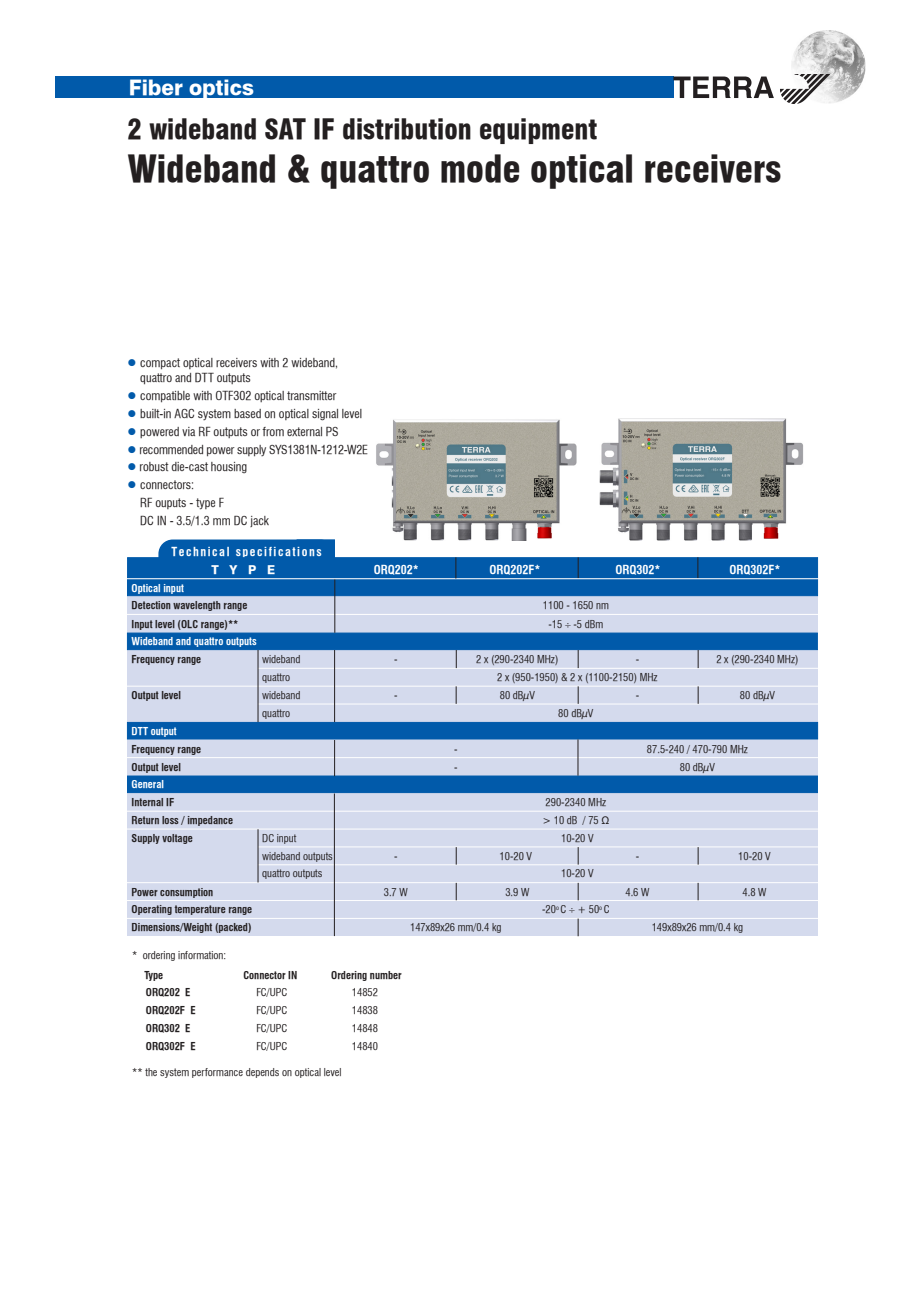
<style>
.page{position:relative;width:919px;height:1289px;background:#fff}
.page>*{position:absolute;margin:0;border:0;box-sizing:border-box;transform-origin:0 0}
.t1{font:900 36px "Helvetica LT Condensed";color:#231f20}
.t2{font:900 27px "Helvetica LT Condensed";color:#231f20}
.t3{font:21px "Helvetica Heavy Baltic";color:#fff}
.Apskr{font:12px "Helvetica LT Condensed";color:#231f20}
.t4{font:700 12px "Helvetica LT Condensed";color:#fff}
.t5{font:700 12px "Helvetica LT Condensed";letter-spacing:.13em;color:#fff}
.t6{font:12px "Helvetica Heavy Baltic";color:#fff}
.Times-rs{font:10.5px "Helvetica LT Condensed";color:#231f20}
.Times-rs-2{font:700 10.5px "Helvetica LT Condensed";color:#231f20}
.t7{font:700 10.5px "Helvetica LT Condensed";color:#fff}
.s1{color:#015aaa}
.s2{font-family:"Arial"}
</style>
<div class="page">
<div style="left:127px;top:562px;width:691px;height:374px;background:#d4daed"></div>
<img style="left:376px;top:419px;width:200px;height:121px">
<div style="left:55px;top:77px;width:619px;height:21px;background:#015aaa"></div>
<img style="left:791px;top:30px;width:74px;height:73px">
<img style="left:674px;top:74px;width:155px;height:30px">
<div style="left:127px;top:578px;width:690px;height:18px;background:#015aaa;border:1px solid #015aaa"></div>
<div style="left:127px;top:632px;width:690px;height:18px;background:#015aaa;border:1px solid #015aaa"></div>
<div style="left:127px;top:775px;width:690px;height:18px;background:#015aaa;border:1px solid #015aaa"></div>
<div style="left:127px;top:722px;width:691px;height:17px;background:#015aaa"></div>
<hr style="left:126px;top:614px;width:692px;height:1px;background:#fff">
<div style="left:296px;top:539px;width:39px;height:35px;background:#015aaa;border:1px solid #015aaa"></div>
<div style="left:159px;top:540px;width:175px;height:33px;background:#015aaa;border-radius:14px"></div>
<div style="left:158px;top:539px;width:177px;height:35px;border:2px solid #015aaa;border-radius:14px"></div>
<div style="left:127px;top:557px;width:690px;height:21px;background:#015aaa;border:1px solid #015aaa"></div>
<hr style="left:258px;top:668px;width:560px;height:1px;background:#fff">
<hr style="left:119px;top:686px;width:699px;height:1px;background:#fff">
<hr style="left:258px;top:703px;width:560px;height:1px;background:#fff">
<hr style="left:119px;top:757px;width:699px;height:1px;background:#fff">
<hr style="left:122px;top:811px;width:696px;height:1px;background:#fff">
<hr style="left:122px;top:828px;width:696px;height:1px;background:#fff">
<hr style="left:258px;top:846px;width:560px;height:1px;background:#fff">
<hr style="left:258px;top:864px;width:560px;height:1px;background:#fff">
<hr style="left:113px;top:882px;width:705px;height:1px;background:#fff">
<hr style="left:113px;top:900px;width:705px;height:1px;background:#fff">
<hr style="left:113px;top:918px;width:705px;height:1px;background:#fff">
<hr style="left:334px;top:578px;width:1px;height:54px;background:#231f20">
<hr style="left:334px;top:650px;width:1px;height:72px;background:#231f20">
<hr style="left:334px;top:740px;width:1px;height:36px;background:#231f20">
<hr style="left:334px;top:793px;width:1px;height:143px;background:#231f20">
<hr style="left:258px;top:829px;width:1px;height:53px;background:#231f20">
<hr style="left:258px;top:650px;width:1px;height:72px;background:#231f20">
<svg style="left:578px;top:557px;width:1px;height:21px"></svg>
<svg style="left:697px;top:557px;width:1px;height:21px"></svg>
<hr style="left:124px;top:578px;width:694px;height:1px;background:#fff">
<hr style="left:577px;top:739px;width:1px;height:36px;background:#231f20">
<img style="left:599px;top:418px;width:204px;height:122px">
<svg style="left:455px;top:557px;width:1px;height:21px"></svg>
<svg style="left:456px;top:847px;width:1px;height:17px"></svg>
<svg style="left:578px;top:847px;width:1px;height:17px"></svg>
<svg style="left:697px;top:847px;width:1px;height:17px"></svg>
<svg style="left:456px;top:882px;width:1px;height:18px"></svg>
<svg style="left:578px;top:882px;width:1px;height:18px"></svg>
<svg style="left:697px;top:882px;width:1px;height:18px"></svg>
<svg style="left:578px;top:918px;width:1px;height:18px"></svg>
<svg style="left:456px;top:650px;width:1px;height:18px"></svg>
<svg style="left:578px;top:650px;width:1px;height:18px"></svg>
<svg style="left:697px;top:650px;width:1px;height:18px"></svg>
<svg style="left:697px;top:686px;width:1px;height:17px"></svg>
<svg style="left:578px;top:686px;width:1px;height:17px"></svg>
<svg style="left:456px;top:686px;width:1px;height:17px"></svg>
<p class="t3" style="left:129px;top:75px;width:127px">Fiber optics</p>
<p class="t2" style="left:128px;top:113px;width:471px">2 wideband SAT IF distribution equipment</p>
<p class="t1" style="left:128px;top:147px;width:655px">Wideband &amp; quattro mode optical receivers</p>
<p class="Apskr" style="left:127px;top:356px;width:212px"><span class="s1">●</span> compact optical receivers with 2 wideband,</p>
<p class="Apskr" style="left:140px;top:371px;width:112px">quattro and DTT outputs</p>
<p class="Apskr" style="left:127px;top:388px;width:210px"><span class="s1">●</span> compatible with OTF302 optical transmitter</p>
<p class="Apskr" style="left:127px;top:406px;width:236px"><span class="s1">●</span> built-in AGC system based on optical signal level</p>
<p class="Apskr" style="left:127px;top:424px;width:212px"><span class="s1">●</span> powered via RF outputs or from external PS</p>
<p class="Apskr" style="left:127px;top:442px;width:242px"><span class="s1">●</span> recommended power supply SYS1381N-1212-W2E</p>
<p class="Apskr" style="left:127px;top:460px;width:121px"><span class="s1">●</span> robust die-cast housing</p>
<p class="Apskr" style="left:127px;top:478px;width:68px"><span class="s1">●</span> connectors:</p>
<p class="Apskr" style="left:140px;top:496px;width:85px">RF ouputs - type F</p>
<p class="Apskr" style="left:140px;top:514px;width:130px">DC IN - 3.5/1.3 mm DC jack</p>
<p class="t5" style="left:171px;top:544px;width:152px">Technical specifications</p>
<p class="t6" style="left:212px;top:562px;width:65px">T Y P E</p>
<p class="t4" style="left:374px;top:562px;width:47px">ORQ202*</p>
<p class="t4" style="left:489px;top:562px;width:52px">ORQ202F*</p>
<p class="t4" style="left:615px;top:562px;width:47px">ORQ302*</p>
<p class="t4" style="left:729px;top:562px;width:52px">ORQ302F*</p>
<p class="t7" style="left:132px;top:581px;width:54px">Optical input</p>
<p class="Times-rs-2" style="left:132px;top:599px;width:117px">Detection wavelength range</p>
<p class="Times-rs" style="left:543px;top:599px;width:67px">1100 - 1650 nm</p>
<p class="Times-rs-2" style="left:132px;top:617px;width:108px">Input level (OLC range)**</p>
<p class="Times-rs" style="left:548px;top:617px;width:56px">-15 -5 dBm</p>
<p class="t7" style="left:132px;top:635px;width:126px">Wideband and quattro outputs</p>
<p class="Times-rs-2" style="left:132px;top:653px;width:71px">Frequency range</p>
<p class="Times-rs" style="left:262px;top:653px;width:40px">wideband</p>
<p class="Times-rs" style="left:394px;top:653px;width:5px">-</p>
<p class="Times-rs" style="left:476px;top:653px;width:84px">2 x (290-2340 MHz)</p>
<p class="Times-rs" style="left:635px;top:653px;width:5px">-</p>
<p class="Times-rs" style="left:716px;top:653px;width:84px">2 x (290-2340 MHz)</p>
<p class="Times-rs" style="left:262px;top:671px;width:29px">quattro</p>
<p class="Times-rs" style="left:497px;top:671px;width:162px">2 x (950-1950) &amp; 2 x (1100-2150) MHz</p>
<p class="Times-rs-2" style="left:132px;top:689px;width:51px">Output level</p>
<p class="Times-rs" style="left:262px;top:689px;width:40px">wideband</p>
<p class="Times-rs" style="left:394px;top:689px;width:5px">-</p>
<p class="Times-rs" style="left:499px;top:689px;width:37px">80 dBµV</p>
<p class="Times-rs" style="left:635px;top:689px;width:5px">-</p>
<p class="Times-rs" style="left:739px;top:689px;width:37px">80 dBµV</p>
<p class="Times-rs" style="left:262px;top:707px;width:29px">quattro</p>
<p class="Times-rs" style="left:558px;top:707px;width:37px">80 dBµV</p>
<p class="t7" style="left:132px;top:725px;width:47px">DTT output</p>
<p class="Times-rs-2" style="left:132px;top:742px;width:71px">Frequency range</p>
<p class="Times-rs" style="left:454px;top:742px;width:5px">-</p>
<p class="Times-rs" style="left:647px;top:742px;width:103px">87.5-240 / 470-790 MHz</p>
<p class="Times-rs-2" style="left:132px;top:760px;width:51px">Output level</p>
<p class="Times-rs" style="left:454px;top:760px;width:5px">-</p>
<p class="Times-rs" style="left:679px;top:760px;width:37px">80 dBµV</p>
<p class="t7" style="left:132px;top:778px;width:34px">General</p>
<p class="Times-rs-2" style="left:132px;top:796px;width:44px">Internal IF</p>
<p class="Times-rs" style="left:545px;top:796px;width:62px">290-2340 MHz</p>
<p class="Times-rs-2" style="left:132px;top:814px;width:103px">Return loss / impedance</p>
<p class="Times-rs" style="left:542px;top:814px;width:68px">&gt; 10 dB / 75 <span class="s2">Ω</span></p>
<p class="Times-rs-2" style="left:132px;top:832px;width:63px">Supply voltage</p>
<p class="Times-rs" style="left:262px;top:832px;width:36px">DC input</p>
<p class="Times-rs" style="left:561px;top:832px;width:34px">10-20 V</p>
<p class="Times-rs" style="left:262px;top:849px;width:72px">wideband outputs</p>
<p class="Times-rs" style="left:394px;top:849px;width:5px">-</p>
<p class="Times-rs" style="left:499px;top:849px;width:34px">10-20 V</p>
<p class="Times-rs" style="left:635px;top:849px;width:5px">-</p>
<p class="Times-rs" style="left:738px;top:849px;width:34px">10-20 V</p>
<p class="Times-rs" style="left:262px;top:866px;width:62px">quattro outputs</p>
<p class="Times-rs" style="left:561px;top:866px;width:34px">10-20 V</p>
<p class="Times-rs-2" style="left:132px;top:885px;width:83px">Power consumption</p>
<p class="Times-rs" style="left:384px;top:885px;width:26px">3.7 W</p>
<p class="Times-rs" style="left:505px;top:885px;width:26px">3.9 W</p>
<p class="Times-rs" style="left:625px;top:885px;width:26px">4.6 W</p>
<p class="Times-rs" style="left:742px;top:885px;width:26px">4.8 W</p>
<p class="Times-rs-2" style="left:132px;top:903px;width:122px">Operating temperature range</p>
<p class="Times-rs" style="left:542px;top:903px;width:69px">-20<sup>o</sup> C + 50<sup>o</sup> C</p>
<p class="Times-rs-2" style="left:132px;top:920px;width:121px">Dimensions/Weight (packed)</p>
<p class="Times-rs" style="left:410px;top:920px;width:93px">147x89x26 mm/0.4 kg</p>
<p class="Times-rs" style="left:651px;top:920px;width:93px">149x89x26 mm/0.4 kg</p>
<p class="Times-rs" style="left:132px;top:949px;width:95px">* ordering information:</p>
<p class="Times-rs-2" style="left:144px;top:968px;width:20px">Type</p>
<p class="Times-rs-2" style="left:243px;top:968px;width:55px">Connector IN</p>
<p class="Times-rs-2" style="left:331px;top:968px;width:72px">Ordering number</p>
<p class="Times-rs-2" style="left:146px;top:986px;width:46px">ORQ202 E</p>
<p class="Times-rs" style="left:256px;top:986px;width:32px">FC/UPC</p>
<p class="Times-rs" style="left:352px;top:986px;width:28px">14852</p>
<p class="Times-rs-2" style="left:146px;top:1004px;width:51px">ORQ202F E</p>
<p class="Times-rs" style="left:256px;top:1004px;width:32px">FC/UPC</p>
<p class="Times-rs" style="left:352px;top:1004px;width:28px">14838</p>
<p class="Times-rs-2" style="left:146px;top:1021px;width:46px">ORQ302 E</p>
<p class="Times-rs" style="left:256px;top:1021px;width:32px">FC/UPC</p>
<p class="Times-rs" style="left:352px;top:1021px;width:28px">14848</p>
<p class="Times-rs-2" style="left:146px;top:1039px;width:51px">ORQ302F E</p>
<p class="Times-rs" style="left:256px;top:1039px;width:32px">FC/UPC</p>
<p class="Times-rs" style="left:352px;top:1039px;width:28px">14840</p>
<p class="Times-rs" style="left:132px;top:1065px;width:211px">** the system performance depends on optical level</p>
</div>
